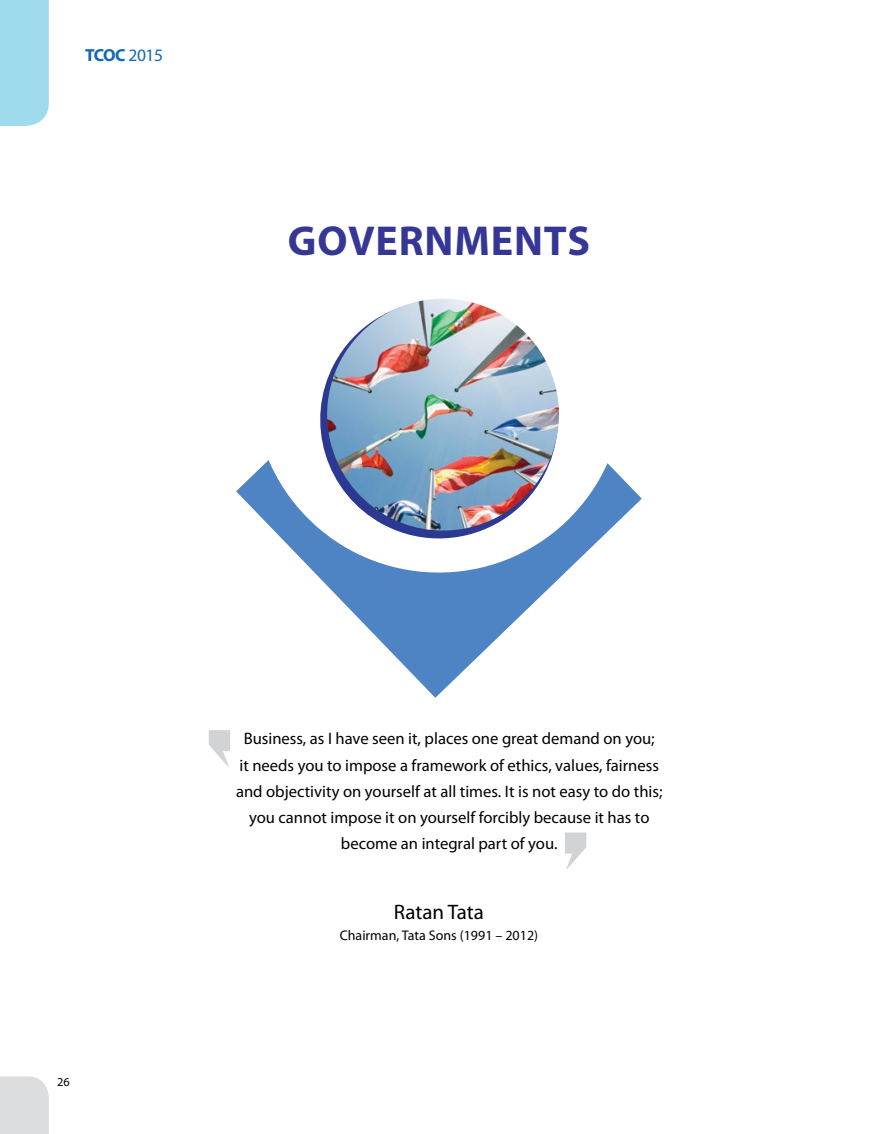
<style>
.page{position:relative;width:882px;height:1134px;background:#fff}
.page>*{position:absolute;margin:0;border:0;box-sizing:border-box;transform-origin:0 0}
.t1{font:700 42px "Myriad Pro";color:#363795}
.t2{font:21px "Myriad Pro";color:#000}
.t3{font:700 17.5px "Myriad Pro";color:#1268b3}
.t4{font:16.62px/26.2px "Myriad Pro";color:#000;text-align:center}
.t5{font:14px "Myriad Pro";color:#000}
.t6{font:12.25px "Myriad Pro";color:#000}
.s1{font-weight:400}
</style>
<div class="page">
<div style="left:0;top:1076px;width:49px;height:58px;background:#dcddde"></div>
<svg style="left:209px;top:730px;width:21px;height:37px"></svg>
<svg style="left:565px;top:833px;width:21px;height:36px"></svg>
<svg style="left:236px;top:460px;width:406px;height:238px"></svg>
<img style="left:321px;top:299px;width:240px;height:243px">
<div style="left:0;top:0;width:49px;height:126px;background:#9fdbed"></div>
<p class="t3" style="left:85px;top:43px;width:80px">TCOC <span class="s1">2015</span></p>
<h1 class="t1" style="left:288px;top:213px;width:88px">GOVERNMENTS</h1>
<p class="t6" style="left:57px;top:1074px;width:14px">26</p>
<p class="t4" style="left:236px;top:725px;width:428px">Business, as I have seen it, places one great demand on you;<br>it needs you to impose a framework of ethics, values, fairness and objectivity on yourself at all times. It is not easy to do this; you cannot impose it on yourself forcibly because it has to become an integral part of you.</p>
<p class="t2" style="left:394px;top:899px;width:92px">Ratan Tata</p>
<p class="t5" style="left:340px;top:927px;width:200px">Chairman, Tata Sons (1991 – 2012)</p>
</div>
